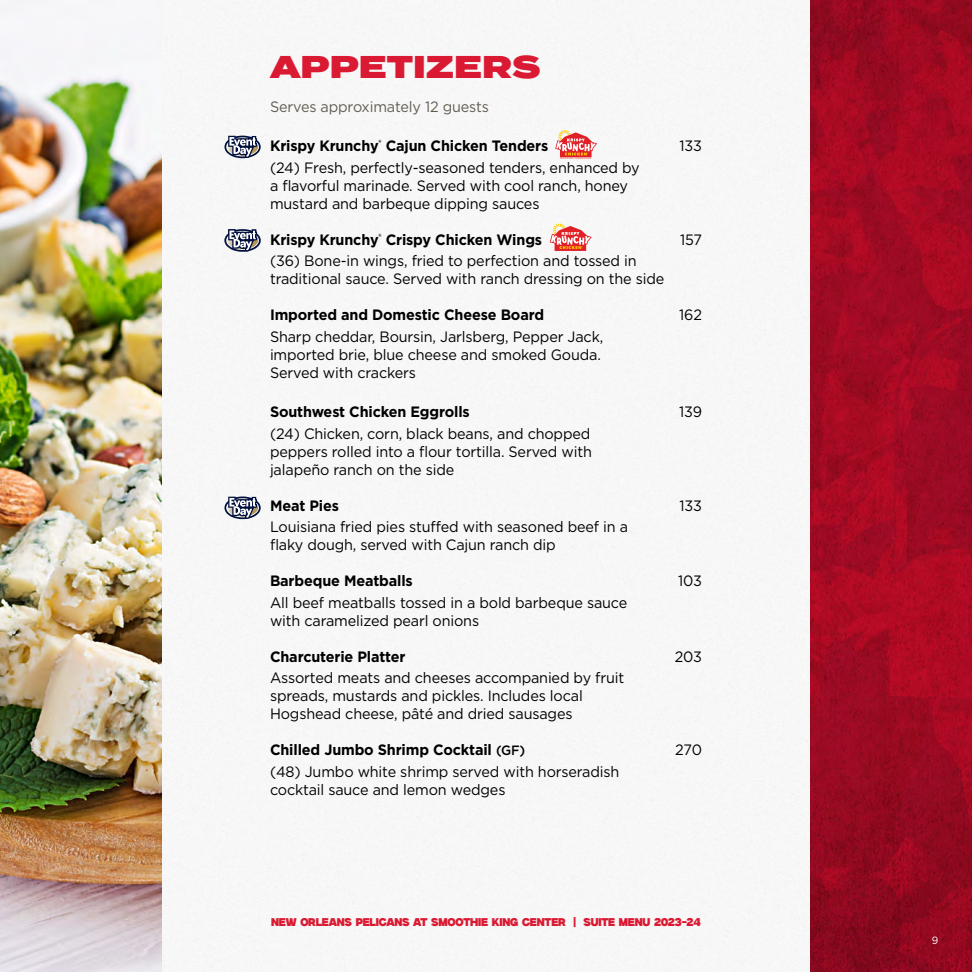
<style>
.page{position:relative;width:972px;height:972px;background:#fff}
.page>*{position:absolute;margin:0;border:0;box-sizing:border-box;transform-origin:0 0}
._1_BIG_TITLE_-ProxN_XBold-caps{font:900 31.5px "Termina";color:#da1a32}
._3__Body_Copy_-_reg_10_12{font:15px/18px "Gotham";letter-spacing:-.01em;color:#000;scale:.96 1}
._2__Body_Copy-_BOLD_10_12{font:700 15px "Gotham";letter-spacing:-.01em;color:#000;scale:.96 1}
.Serves_copy_-_grey_-book10_12{font:15px "Gotham";letter-spacing:-.01em;color:#635d51;scale:.96 1}
._2__Body_Copy-_BOLD_10_12-2{font:15px "Gotham";letter-spacing:-.01em;color:#000;scale:.96 1}
.t1{font:11.25px "Milker";letter-spacing:-.02em;color:#da1a32;scale:.91 1}
._3__Body_Copy_-_reg_10_12-2{font:10.5px "Gotham";color:#fff;scale:.96 1}
.s1{font-weight:500;font-size:13.5px}
</style>
<div class="page">
<img style="left:0;top:0;width:162px;height:972px">
<img style="left:810px;top:0;width:162px;height:972px">
<svg style="left:224px;top:135px;width:37px;height:23px"></svg>
<svg style="left:555px;top:130px;width:42px;height:27px"></svg>
<svg style="left:224px;top:229px;width:37px;height:23px"></svg>
<svg style="left:550px;top:224px;width:42px;height:27px"></svg>
<svg style="left:224px;top:496px;width:37px;height:23px"></svg>
<p class="_1_BIG_TITLE_-ProxN_XBold-caps" style="left:270px;top:44px;width:272px">APPETIZERS</p>
<p class="Serves_copy_-_grey_-book10_12" style="left:270px;top:97px;width:230px">Serves approximately 12 guests</p>
<p class="_2__Body_Copy-_BOLD_10_12" style="left:270px;top:136px;width:292px">Krispy Krunchy<sup>®</sup> Cajun Chicken Tenders</p>
<p class="_2__Body_Copy-_BOLD_10_12-2" style="left:679px;top:136px;width:25px">133</p>
<p class="_3__Body_Copy_-_reg_10_12" style="left:270px;top:158px;width:387px">(24) Fresh, perfectly-seasoned tenders, enhanced by a flavorful marinade. Served with cool ranch, honey mustard and barbeque dipping sauces</p>
<p class="_2__Body_Copy-_BOLD_10_12" style="left:270px;top:229px;width:285px">Krispy Krunchy<sup>®</sup> Crispy Chicken Wings</p>
<p class="_2__Body_Copy-_BOLD_10_12-2" style="left:680px;top:230px;width:24px">157</p>
<p class="_3__Body_Copy_-_reg_10_12" style="left:270px;top:252px;width:412px">(36) Bone-in wings, fried to perfection and tossed in traditional sauce. Served with ranch dressing on the side</p>
<p class="_2__Body_Copy-_BOLD_10_12" style="left:270px;top:305px;width:287px">Imported and Domestic Cheese Board</p>
<p class="_2__Body_Copy-_BOLD_10_12-2" style="left:679px;top:305px;width:25px">162</p>
<p class="_3__Body_Copy_-_reg_10_12" style="left:270px;top:327px;width:349px">Sharp cheddar, Boursin, Jarlsberg, Pepper Jack, imported brie, blue cheese and smoked Gouda.<br>Served with crackers</p>
<p class="_2__Body_Copy-_BOLD_10_12" style="left:270px;top:402px;width:210px">Southwest Chicken Eggrolls</p>
<p class="_2__Body_Copy-_BOLD_10_12-2" style="left:679px;top:402px;width:25px">139</p>
<p class="_3__Body_Copy_-_reg_10_12" style="left:270px;top:424px;width:337px;text-align:justify">(24) Chicken, corn, black beans, and chopped peppers rolled into a flour tortilla. Served with jalapeño ranch on the side</p>
<p class="_2__Body_Copy-_BOLD_10_12" style="left:270px;top:495px;width:73px">Meat Pies</p>
<p class="_2__Body_Copy-_BOLD_10_12-2" style="left:679px;top:496px;width:25px">133</p>
<p class="_3__Body_Copy_-_reg_10_12" style="left:270px;top:518px;width:375px">Louisiana fried pies stuffed with seasoned beef in a flaky dough, served with Cajun ranch dip</p>
<p class="_2__Body_Copy-_BOLD_10_12" style="left:270px;top:571px;width:150px">Barbeque Meatballs</p>
<p class="_2__Body_Copy-_BOLD_10_12-2" style="left:678px;top:571px;width:26px">103</p>
<p class="_3__Body_Copy_-_reg_10_12" style="left:270px;top:593px;width:374px">All beef meatballs tossed in a bold barbeque sauce with caramelized pearl onions</p>
<p class="_2__Body_Copy-_BOLD_10_12" style="left:270px;top:646px;width:143px">Charcuterie Platter</p>
<p class="_2__Body_Copy-_BOLD_10_12-2" style="left:675px;top:647px;width:30px">203</p>
<p class="_3__Body_Copy_-_reg_10_12" style="left:270px;top:669px;width:370px">Assorted meats and cheeses accompanied by fruit spreads, mustards and pickles. Includes local<br>Hogshead cheese, pâté and dried sausages</p>
<p class="_2__Body_Copy-_BOLD_10_12" style="left:270px;top:740px;width:267px">Chilled Jumbo Shrimp Cocktail <span class="s1">(GF)</span></p>
<p class="_2__Body_Copy-_BOLD_10_12-2" style="left:675px;top:740px;width:29px">270</p>
<p class="_3__Body_Copy_-_reg_10_12" style="left:270px;top:762px;width:365px">(48) Jumbo white shrimp served with horseradish cocktail sauce and lemon wedges</p>
<p class="t1" style="left:271px;top:914px;width:474px">NEW ORLEANS PELICANS AT SMOOTHIE KING CENTER | SUITE MENU 2023-24</p>
<p class="_3__Body_Copy_-_reg_10_12-2" style="left:932px;top:934px;width:8px">9</p>
</div>
